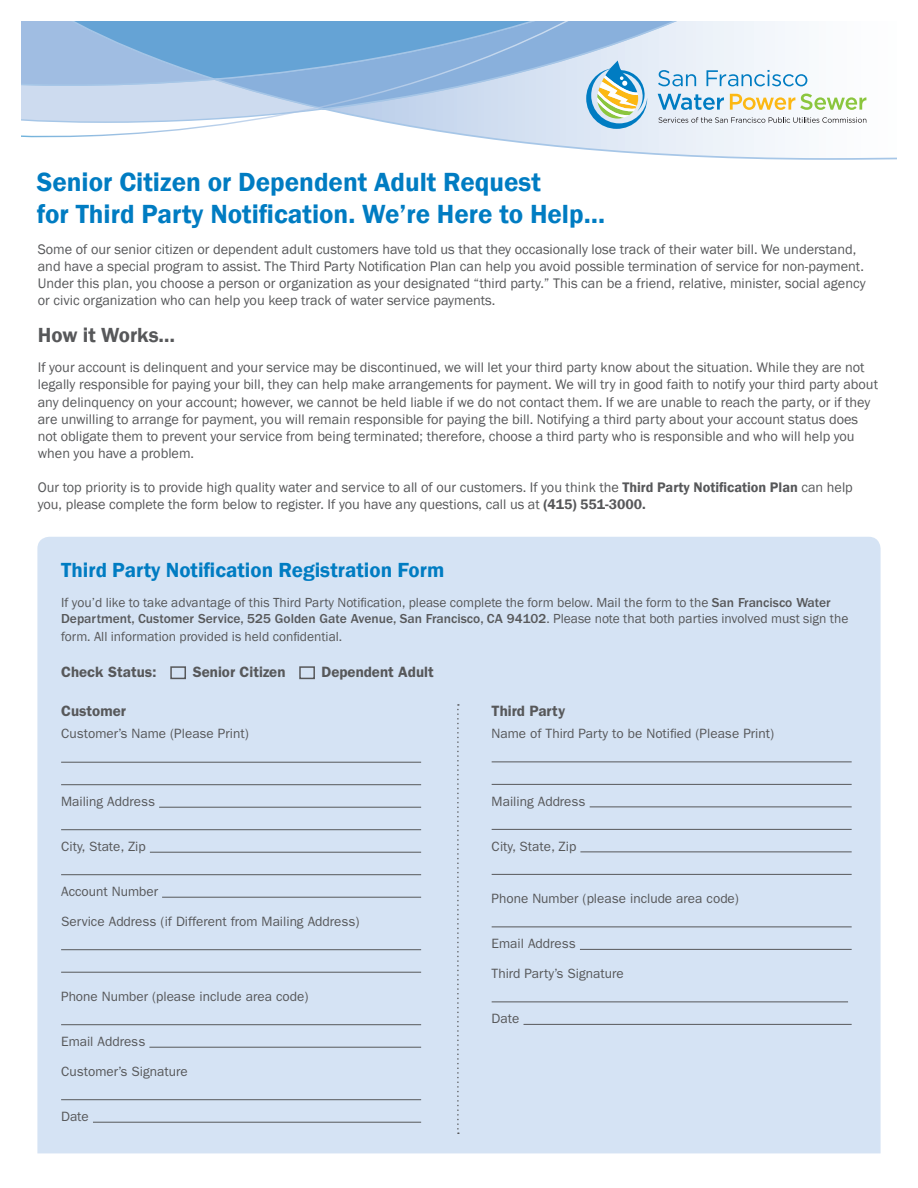
<style>
.page{position:relative;width:918px;height:1188px;background:#fff}
.page>*{position:absolute;margin:0;border:0;box-sizing:border-box;transform-origin:0 0}
.t1{font:600 27px/32.4px "Franklin Gothic";color:#007cc2}
.t2{font:600 21px "Franklin Gothic";color:#007cc2}
.t3{font:600 21px "Franklin Gothic";color:#57585a}
.t4{font:600 15px "ITC Franklin Gothic Std";color:#57585a}
.t5{font:14.25px/17.1px "Franklin Gothic";color:#57585a}
.t6{font:13.5px "ITC Franklin Gothic Std";color:#57585a}
.t7{font:13.5px "Franklin Gothic";color:#57585a}
.t8{font:500 13.5px "ITC Franklin Gothic Std";color:#57585a}
.s1{font-weight:600}
.s2{font-family:"ITC Franklin Gothic Std";font-weight:500}
.s3{font-family:"Franklin Gothic";font-weight:400}
</style>
<div class="page">
<div style="left:37px;top:537px;width:844px;height:616px;background:#d5e3f4"></div>
<svg style="left:490px;top:22px;width:406px;height:138px"></svg>
<svg style="left:609px;top:22px;width:119px;height:88px;background:#dce7f4"></svg>
<svg style="left:22px;top:22px;width:587px;height:117px;background:#a8c6e5"></svg>
<svg style="left:586px;top:61px;width:61px;height:68px;background:#accbca"></svg>
<svg style="left:658px;top:70px;width:38px;height:16px"></svg>
<svg style="left:707px;top:70px;width:100px;height:16px"></svg>
<svg style="left:658px;top:94px;width:66px;height:16px"></svg>
<svg style="left:730px;top:94px;width:136px;height:16px"></svg>
<svg style="left:658px;top:117px;width:208px;height:6px"></svg>
<hr style="left:61px;top:762px;width:360px;height:1px;background:#57585a">
<hr style="left:61px;top:784px;width:360px;height:1px;background:#57585a">
<hr style="left:159px;top:807px;width:262px;height:1px;background:#57585a">
<hr style="left:61px;top:829px;width:360px;height:1px;background:#57585a">
<hr style="left:150px;top:852px;width:271px;height:1px;background:#57585a">
<hr style="left:61px;top:874px;width:360px;height:1px;background:#57585a">
<hr style="left:162px;top:897px;width:259px;height:1px;background:#57585a">
<hr style="left:61px;top:949px;width:360px;height:1px;background:#57585a">
<hr style="left:61px;top:972px;width:360px;height:1px;background:#57585a">
<hr style="left:61px;top:1024px;width:360px;height:1px;background:#57585a">
<hr style="left:149px;top:1047px;width:272px;height:1px;background:#57585a">
<hr style="left:61px;top:1099px;width:360px;height:1px;background:#57585a">
<hr style="left:93px;top:1122px;width:328px;height:1px;background:#57585a">
<hr style="left:492px;top:762px;width:360px;height:1px;background:#57585a">
<hr style="left:492px;top:784px;width:360px;height:1px;background:#57585a">
<hr style="left:590px;top:807px;width:262px;height:1px;background:#57585a">
<hr style="left:492px;top:829px;width:360px;height:1px;background:#57585a">
<hr style="left:580px;top:852px;width:272px;height:1px;background:#57585a">
<hr style="left:492px;top:874px;width:360px;height:1px;background:#57585a">
<hr style="left:492px;top:927px;width:360px;height:1px;background:#57585a">
<hr style="left:580px;top:949px;width:272px;height:1px;background:#57585a">
<hr style="left:492px;top:1002px;width:356px;height:1px;background:#57585a">
<hr style="left:524px;top:1024px;width:328px;height:1px;background:#57585a">
<svg style="left:457px;top:704px;width:2px;height:430px"></svg>
<div style="left:170px;top:666px;width:16px;height:13px;border:2px solid #57585a"></div>
<div style="left:299px;top:666px;width:16px;height:13px;border:2px solid #57585a"></div>
<h1 class="t1" style="left:37px;top:166px;width:570px">Senior Citizen or Dependent Adult Request<br>for Third Party Notification. We’re Here to Help…</h1>
<p class="t5" style="left:38px;top:241px;width:829px">Some of our senior citizen or dependent adult customers have told us that they occasionally lose track of their water bill. We understand, and have a special program to assist. The Third Party Notification Plan can help you avoid possible termination of service for non-payment.<br>Under this plan, you choose a person or organization as your designated “third party.” This can be a friend, relative, minister, social agency or civic organization who can help you keep track of water service payments.</p>
<h2 class="t3" style="left:38px;top:322px;width:139px">How it Works…</h2>
<p class="t5" style="left:38px;top:359px;width:842px">If your account is delinquent and your service may be discontinued, we will let your third party know about the situation. While they are not legally responsible for paying your bill, they can help make arrangements for payment. We will try in good faith to notify your third party about any delinquency on your account; however, we cannot be held liable if we do not contact them. If we are unable to reach the party, or if they are unwilling to arrange for payment, you will remain responsible for paying the bill. Notifying a third party about your account status does not obligate them to prevent your service from being terminated; therefore, choose a third party who is responsible and who will help you when you have a problem.</p>
<p class="t5" style="left:38px;top:479px;width:817px">Our top priority is to provide high quality water and service to all of our customers. If you think the <span class="s1">Third Party Notification Plan</span> can help you, please complete the form below to register. If you have any questions, call us at <span class="s1">(415) 551-3000.</span></p>
<h2 class="t2" style="left:61px;top:557px;width:385px">Third Party Notification Registration Form</h2>
<p class="t7" style="left:61px;top:594px;width:771px">If you’d like to take advantage of this Third Party Notification, please complete the form below. Mail the form to the <span class="s2">San Francisco Water</span></p>
<p class="t8" style="left:61px;top:611px;width:789px">Department, Customer Service, 525 Golden Gate Avenue, San Francisco, CA 94102<span class="s3">. Please note that both parties involved must sign the</span></p>
<p class="t7" style="left:61px;top:629px;width:283px">form. All information provided is held confidential.</p>
<p class="t4" style="left:61px;top:663px;width:97px">Check Status:</p>
<p class="t4" style="left:193px;top:663px;width:94px">Senior Citizen</p>
<p class="t4" style="left:322px;top:663px;width:114px">Dependent Adult</p>
<p class="t4" style="left:61px;top:702px;width:66px">Customer</p>
<p class="t6" style="left:61px;top:726px;width:189px">Customer’s Name (Please Print)</p>
<p class="t6" style="left:61px;top:794px;width:95px">Mailing Address</p>
<p class="t6" style="left:61px;top:839px;width:86px">City, State, Zip</p>
<p class="t6" style="left:61px;top:884px;width:98px">Account Number</p>
<p class="t6" style="left:61px;top:914px;width:300px">Service Address (if Different from Mailing Address)</p>
<p class="t6" style="left:61px;top:989px;width:249px">Phone Number (please include area code)</p>
<p class="t6" style="left:61px;top:1034px;width:86px">Email Address</p>
<p class="t6" style="left:61px;top:1064px;width:128px">Customer’s Signature</p>
<p class="t6" style="left:61px;top:1109px;width:29px">Date</p>
<p class="t4" style="left:492px;top:702px;width:75px">Third Party</p>
<p class="t6" style="left:492px;top:726px;width:284px">Name of Third Party to be Notified (Please Print)</p>
<p class="t6" style="left:492px;top:793px;width:95px">Mailing Address</p>
<p class="t6" style="left:492px;top:838px;width:86px">City, State, Zip</p>
<p class="t6" style="left:492px;top:891px;width:249px">Phone Number (please include area code)</p>
<p class="t6" style="left:492px;top:936px;width:86px">Email Address</p>
<p class="t6" style="left:492px;top:966px;width:134px">Third Party’s Signature</p>
<p class="t6" style="left:492px;top:1011px;width:29px">Date</p>
</div>
